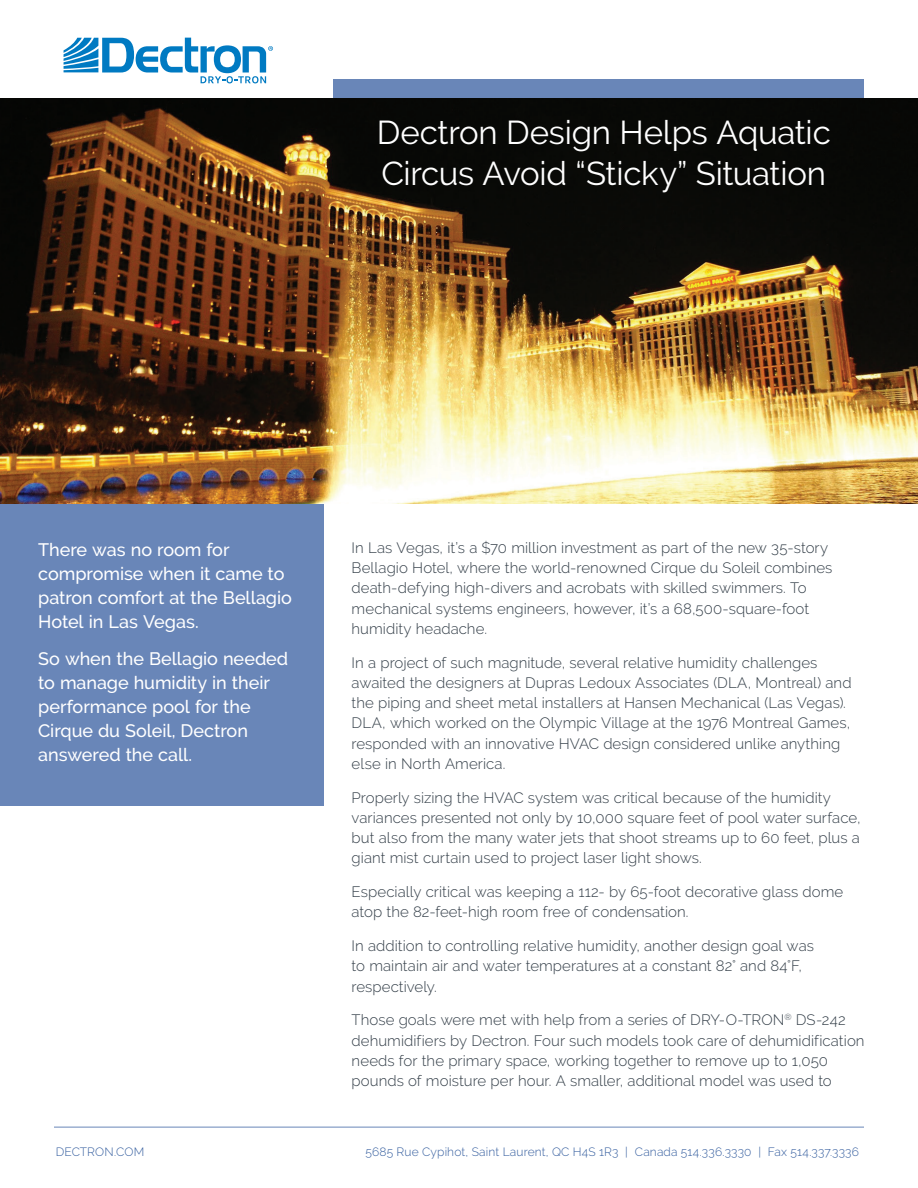
<style>
.page{position:relative;width:918px;height:1188px;background:#fff}
.page>*{position:absolute;margin:0;border:0;box-sizing:border-box;transform-origin:0 0}
.Headline_text{font:33px/40.5px "Raleway";letter-spacing:-.005em;color:#fff}
.Body_copy{font:500 18px/24px "Raleway";letter-spacing:-.005em;color:#fff}
.Body_copy-2{font:300 15px/20.2px "Raleway";letter-spacing:.005em;color:#323d47}
.t1{font:300 12px "Raleway";letter-spacing:.01em;color:#355e9f}
</style>
<div class="page">
<div style="left:0;top:488px;width:323px;height:318px;background:#6986b8"></div>
<div style="left:334px;top:79px;width:530px;height:39px;background:#6986b8"></div>
<img style="left:0;top:98px;width:918px;height:405px">
<hr style="left:54px;top:1127px;width:810px;height:1px;background:#6986b8">
<svg style="left:64px;top:38px;width:209px;height:45px"></svg>
<p class="Headline_text" style="left:377px;top:112px;width:456px">Dectron Design Helps Aquatic<br>Circus Avoid “Sticky” Situation</p>
<p class="Body_copy" style="left:38px;top:537px;width:255px">There was no room for compromise when it came to patron comfort at the Bellagio<br>Hotel in Las Vegas.</p>
<p class="Body_copy" style="left:38px;top:647px;width:252px">So when the Bellagio needed to manage humidity in their performance pool for the<br>Cirque du Soleil, Dectron answered the call.</p>
<p class="Body_copy-2" style="left:352px;top:538px;width:482px">In Las Vegas, it’s a $70 million investment as part of the new 35-story Bellagio Hotel, where the world-renowned Cirque du Soleil combines death-defying high-divers and acrobats with skilled swimmers. To mechanical systems engineers, however, it’s a 68,500-square-foot humidity headache.</p>
<p class="Body_copy-2" style="left:352px;top:652px;width:501px">In a project of such magnitude, several relative humidity challenges awaited the designers at Dupras Ledoux Associates (DLA, Montreal) and the piping and sheet metal installers at Hansen Mechanical (Las Vegas).<br>DLA, which worked on the Olympic Village at the 1976 Montreal Games, responded with an innovative HVAC design considered unlike anything else in North America.</p>
<p class="Body_copy-2" style="left:352px;top:787px;width:510px">Properly sizing the HVAC system was critical because of the humidity variances presented not only by 10,000 square feet of pool water surface, but also from the many water jets that shoot streams up to 60 feet, plus a giant mist curtain used to project laser light shows.</p>
<p class="Body_copy-2" style="left:352px;top:882px;width:493px">Especially critical was keeping a 112- by 65-foot decorative glass dome atop the 82-feet-high room free of condensation.</p>
<p class="Body_copy-2" style="left:352px;top:936px;width:464px">In addition to controlling relative humidity, another design goal was to maintain air and water temperatures at a constant 82° and 84°F, respectively.</p>
<p class="Body_copy-2" style="left:352px;top:1010px;width:514px">Those goals were met with help from a series of DRY-O-TRON<sup>®</sup> DS-242 dehumidifiers by Dectron. Four such models took care of dehumidification needs for the primary space, working together to remove up to 1,050 pounds of moisture per hour. A smaller, additional model was used to</p>
<p class="t1" style="left:56px;top:1145px;width:90px">DECTRON.COM</p>
<p class="t1" style="left:365px;top:1145px;width:495px">5685 Rue Cypihot, Saint Laurent, QC H4S 1R3 | Canada 514.336.3330 | Fax 514.337.3336</p>
</div>
